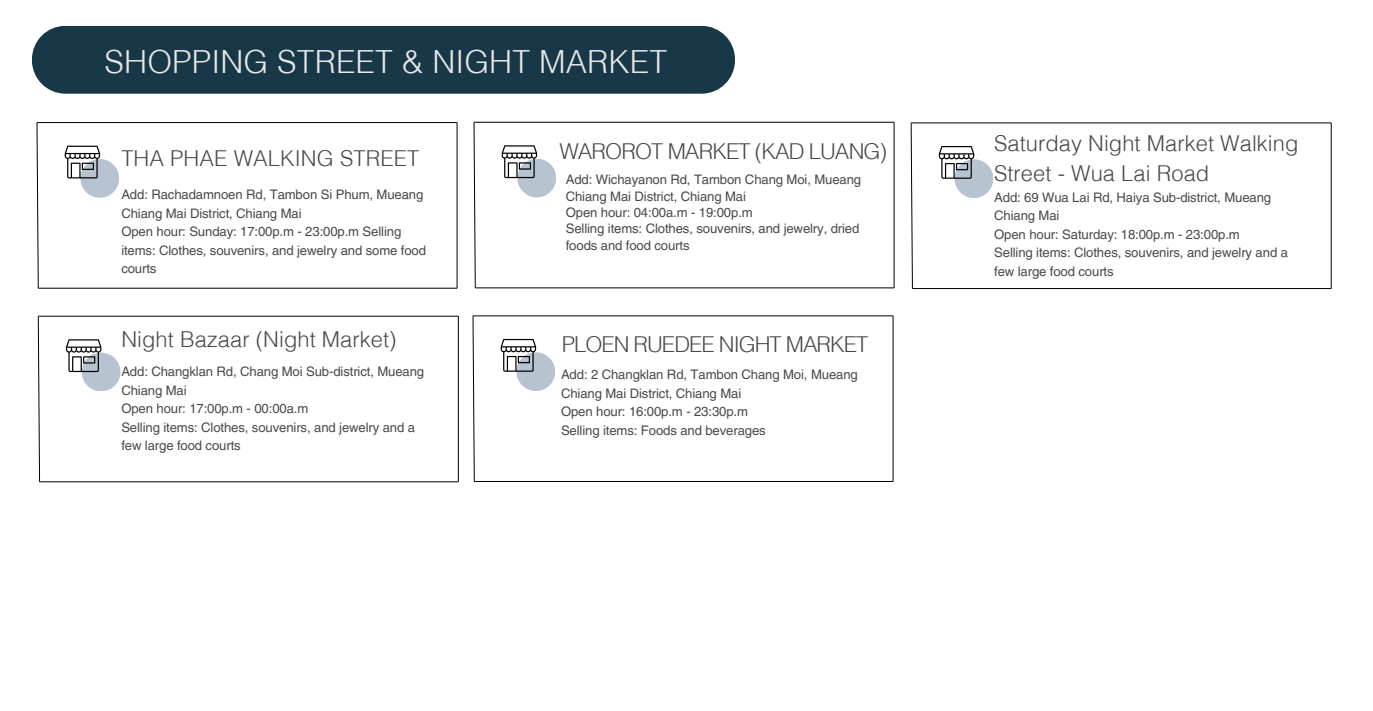
<style>
.page{position:relative;width:1373px;height:711px;background:#fff}
.page>*{position:absolute;margin:0;border:0;box-sizing:border-box;transform-origin:0 0}
.t1{font:300 31.85px "Helvetica LT Thai";letter-spacing:.005em;color:#e8e8e8}
.t2{font:300 21.88px/30.2px "Helvetica LT Thai";letter-spacing:.005em;color:#4a494a}
.t3{font:300 21.88px "Helvetica LT Thai";letter-spacing:-.04em;color:#4a494a}
.t4{font:300 21.88px "Helvetica LT Thai";letter-spacing:-.045em;color:#4a494a}
.t5{font:13.12px/18.4px "Helvetica LT Pro";letter-spacing:-.01em;color:#4a494a}
</style>
<div class="page">
<hr style="left:37px;top:122px;width:420px;height:1px;background:#000">
<hr style="left:38px;top:288px;width:419px;height:1px;background:#000">
<svg style="left:36px;top:122px;width:3px;height:167px"></svg>
<hr style="left:457px;top:123px;width:1px;height:165px;background:#000">
<div style="left:80px;top:159px;width:39px;height:39px;background:#b7c3d1;border-radius:50%"></div>
<svg style="left:65px;top:146px;width:35px;height:32px"></svg>
<hr style="left:38px;top:316px;width:420px;height:1px;background:#000">
<hr style="left:40px;top:481px;width:418px;height:1px;background:#000">
<svg style="left:38px;top:315px;width:2px;height:167px"></svg>
<hr style="left:458px;top:316px;width:1px;height:166px;background:#000">
<div style="left:82px;top:352px;width:38px;height:39px;background:#b7c3d1;border-radius:50%"></div>
<svg style="left:66px;top:339px;width:35px;height:33px"></svg>
<hr style="left:911px;top:123px;width:420px;height:1px;background:#000">
<hr style="left:912px;top:288px;width:419px;height:1px;background:#000">
<svg style="left:910px;top:122px;width:3px;height:167px"></svg>
<hr style="left:1331px;top:123px;width:1px;height:165px;background:#000">
<div style="left:954px;top:159px;width:39px;height:39px;background:#b7c3d1;border-radius:50%"></div>
<svg style="left:939px;top:146px;width:35px;height:33px"></svg>
<hr style="left:474px;top:122px;width:420px;height:1px;background:#000">
<hr style="left:475px;top:287px;width:419px;height:1px;background:#000">
<svg style="left:473px;top:122px;width:3px;height:166px"></svg>
<hr style="left:894px;top:122px;width:1px;height:166px;background:#000">
<div style="left:517px;top:159px;width:39px;height:38px;background:#b7c3d1;border-radius:50%"></div>
<svg style="left:502px;top:145px;width:35px;height:33px"></svg>
<hr style="left:473px;top:315px;width:420px;height:1px;background:#000">
<hr style="left:474px;top:481px;width:419px;height:1px;background:#000">
<svg style="left:472px;top:315px;width:3px;height:167px"></svg>
<hr style="left:893px;top:316px;width:1px;height:165px;background:#000">
<div style="left:516px;top:352px;width:39px;height:39px;background:#b7c3d1;border-radius:50%"></div>
<svg style="left:501px;top:339px;width:35px;height:33px"></svg>
<div style="left:32px;top:26px;width:703px;height:68px;background:#183747;border-radius:33px"></div>
<h1 class="t1" style="left:105px;top:44px;width:564px">SHOPPING STREET &amp; NIGHT MARKET</h1>
<h2 class="t2" style="left:121px;top:143px;width:300px">THA PHAE WALKING STREET</h2>
<p class="t5" style="left:121px;top:187px;width:306px">Add: Rachadamnoen Rd, Tambon Si Phum, Mueang Chiang Mai District, Chiang Mai<br>Open hour: Sunday: 17:00p.m - 23:00p.m Selling items: Clothes, souvenirs, and jewelry and some food courts</p>
<h2 class="t2" style="left:121px;top:325px;width:277px">Night Bazaar (Night Market)</h2>
<p class="t5" style="left:121px;top:364px;width:304px">Add: Changklan Rd, Chang Moi Sub-district, Mueang Chiang Mai<br>Open hour: 17:00p.m - 00:00a.m<br>Selling items: Clothes, souvenirs, and jewelry and a few large food courts</p>
<h2 class="t3" style="left:559px;top:138px;width:329px">WAROROT MARKET (KAD LUANG)</h2>
<p class="t5" style="left:566px;top:173px;width:297px;line-height:16.4px">Add: Wichayanon Rd, Tambon Chang Moi, Mueang Chiang Mai District, Chiang Mai<br>Open hour: 04:00a.m - 19:00p.m<br>Selling items: Clothes, souvenirs, and jewelry, dried foods and food courts</p>
<h2 class="t4" style="left:562px;top:332px;width:308px">PLOEN RUEDEE NIGHT MARKET</h2>
<p class="t5" style="left:561px;top:367px;width:298px">Add: 2 Changklan Rd, Tambon Chang Moi, Mueang Chiang Mai District, Chiang Mai<br>Open hour: 16:00p.m - 23:30p.m<br>Selling items: Foods and beverages</p>
<h2 class="t2" style="left:994px;top:128px;width:306px">Saturday Night Market Walking<br>Street - Wua Lai Road</h2>
<p class="t5" style="left:994px;top:189px;width:295px">Add: 69 Wua Lai Rd, Haiya Sub-district, Mueang Chiang Mai<br>Open hour: Saturday: 18:00p.m - 23:00p.m<br>Selling items: Clothes, souvenirs, and jewelry and a few large food courts</p>
</div>
